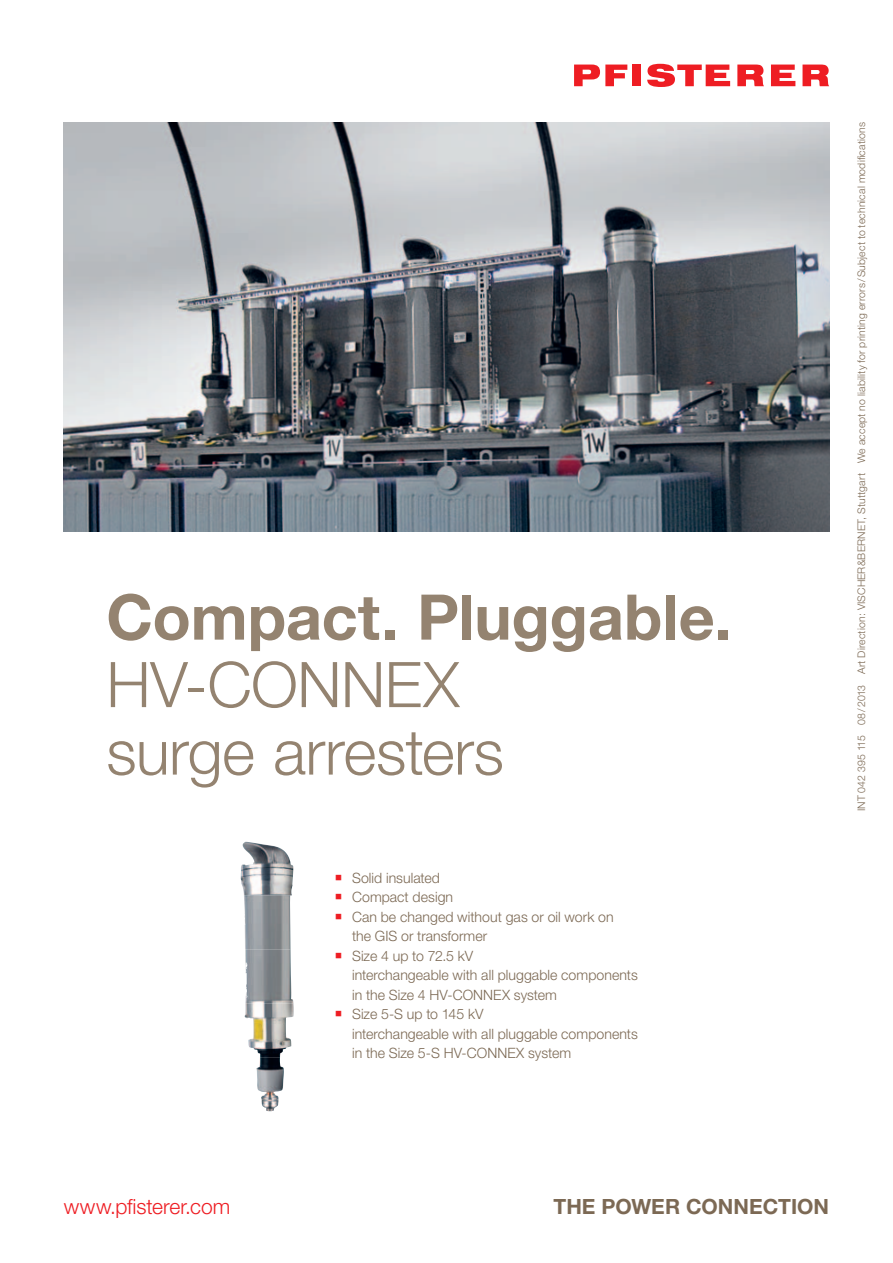
<style>
.page{position:relative;width:893px;height:1263px;background:#fff}
.page>*{position:absolute;margin:0;border:0;box-sizing:border-box;transform-origin:0 0}
.t1{font:300 63px/67.5px "Helvetica Neue";letter-spacing:-.01em;color:#948370}
.t2{font:700 63px "Helvetica Neue";letter-spacing:-.005em;color:#948370}
.t3{font:700 21px "Helvetica Neue";color:#7c6954}
.t4{font:300 21px "Helvetica Neue";color:#ee1d23}
.t5{font:300 14.25px/19.5px "Helvetica Neue";letter-spacing:.005em;color:#7c6954}
.t6{font:300 10.5px "Helvetica Neue";letter-spacing:.015em;color:#7c6954}
</style>
<div class="page">
<svg style="left:574px;top:65px;width:53px;height:21px"></svg>
<div style="left:632px;top:65px;width:9px;height:21px;background:#ee1d23"></div>
<svg style="left:647px;top:64px;width:83px;height:23px"></svg>
<svg style="left:737px;top:65px;width:27px;height:21px"></svg>
<svg style="left:771px;top:65px;width:24px;height:21px"></svg>
<svg style="left:802px;top:65px;width:27px;height:21px"></svg>
<img style="left:64px;top:122px;width:765px;height:410px">
<img style="left:241px;top:842px;width:53px;height:54px">
<img style="left:244px;top:895px;width:47px;height:54px">
<img style="left:245px;top:949px;width:49px;height:108px">
<img style="left:256px;top:1057px;width:28px;height:54px">
<h1 class="t2" style="left:106px;top:578px;width:627px">Compact. Pluggable.</h1>
<h1 class="t1" style="left:106px;top:649px;width:399px">HV-CONNEX surge arresters</h1>
<p class="t5" style="left:335px;top:868px;width:106px"><sup>■</sup> Solid insulated</p>
<p class="t5" style="left:335px;top:887px;width:120px"><sup>■</sup> Compact design</p>
<p class="t5" style="left:352px;top:907px;width:263px;text-indent:-17px"><sup>■</sup> Can be changed without gas or oil work on the GIS or transformer</p>
<p class="t5" style="left:352px;top:946px;width:287px;text-indent:-17px"><sup>■</sup> Size 4 up to 72.5 kV<br>interchangeable with all pluggable components in the Size 4 HV-CONNEX system</p>
<p class="t5" style="left:352px;top:1004px;width:287px;text-indent:-17px"><sup>■</sup> Size 5-S up to 145 kV<br>interchangeable with all pluggable components in the Size 5-S HV-CONNEX system</p>
<p class="t6" style="left:855px;top:811px;width:690px;rotate:-90deg">INT 042 395 115 08 / 2013 Art Direction: VISCHER &amp; BERNET, Stuttgart We accept no liability for printing errors / Subject to technical modifications</p>
<h2 class="t4" style="left:64px;top:1194px;width:168px">www.pfisterer.com</h2>
<h2 class="t3" style="left:554px;top:1194px;width:277px">THE POWER CONNECTION</h2>
</div>
